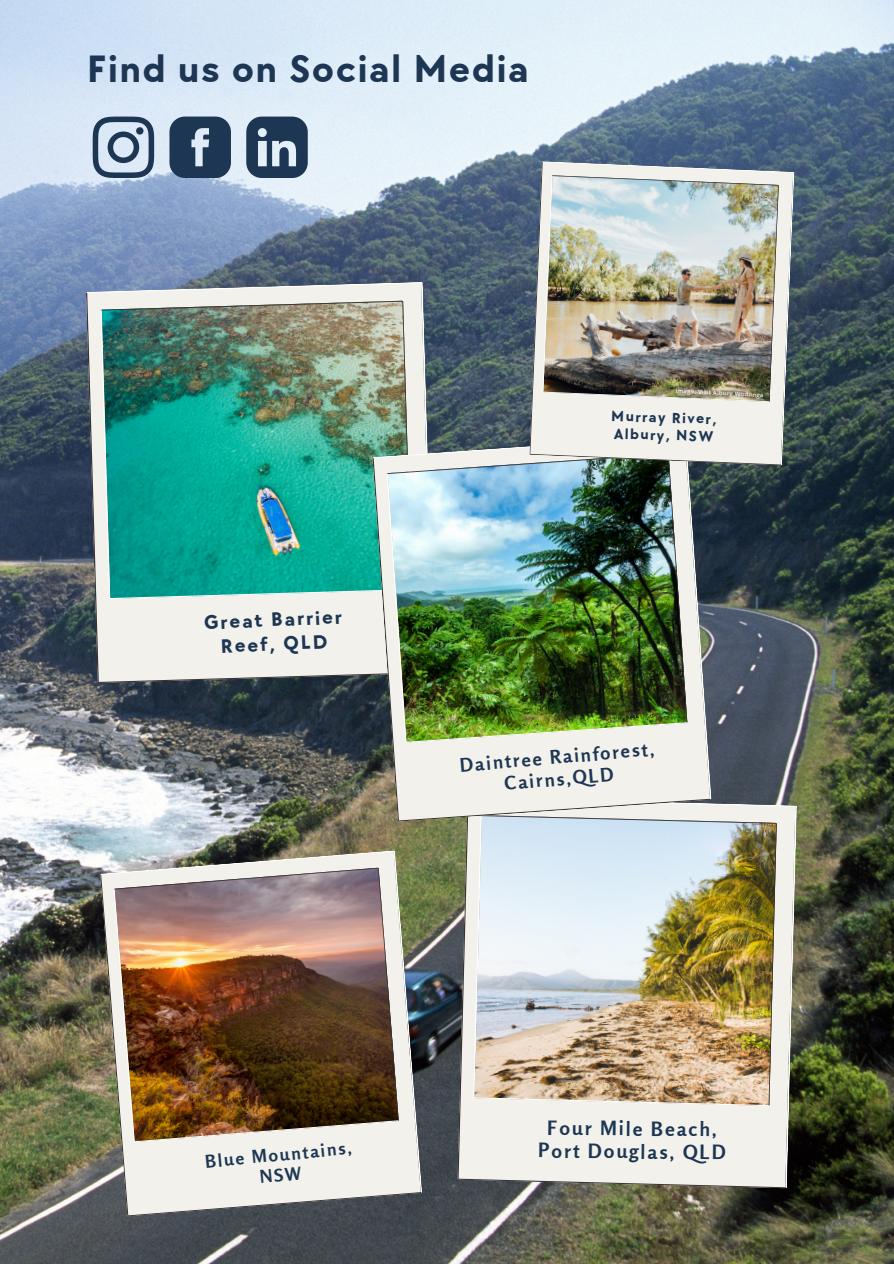
<style>
.page{position:relative;width:894px;height:1264px;background:#fff}
.page>*{position:absolute;margin:0;border:0;box-sizing:border-box;transform-origin:0 0}
.t1{font:700 39.3px "TT Chocolates";letter-spacing:.05em;color:#1d3653}
.t2{font:700 20.1px/23.9px "TT Chocolates";color:#1d3653;text-align:center}
.t3{font:700 19.65px/22.8px "Rosario";color:#1d3653;text-align:center}
.t4{font:700 18.75px/21.8px "Rosario";color:#1d3653;text-align:center}
.t5{font:700 17.7px/20.7px "Rosario";color:#1d3653;text-align:center}
.t6{font:700 15.15px/17.7px "TT Chocolates";color:#1d3653}
.t7{font:6px "Open Sans";color:#fff}
</style>
<div class="page">
<img style="left:0;top:0;width:893px;height:1263px">
<svg style="left:100px;top:1192px;width:322px;height:24px;background:#939596"></svg>
<img style="left:100px;top:850px;width:322px;height:342px">
<svg style="left:457px;top:821px;width:10px;height:367px;background:#8e9187"></svg>
<img style="left:467px;top:797px;width:329px;height:391px">
<svg style="left:86px;top:673px;width:286px;height:10px;background:#8b8f90"></svg>
<img style="left:86px;top:282px;width:348px;height:391px">
<svg style="left:372px;top:453px;width:339px;height:368px;background:#d2d4cd"></svg>
<img style="left:373px;top:435px;width:338px;height:364px">
<svg style="left:529px;top:161px;width:13px;height:304px;background:#939da5"></svg>
<img style="left:542px;top:161px;width:252px;height:304px">
<svg style="left:169px;top:117px;width:62px;height:61px;background:#3c536d"></svg>
<svg style="left:93px;top:117px;width:61px;height:61px;background:#8c9eb2"></svg>
<div style="left:136px;top:127px;width:7px;height:8px;background:#1d3653;border-radius:50%"></div>
<svg style="left:246px;top:117px;width:62px;height:61px;background:#4d637b"></svg>
<h1 class="t1" style="left:87px;top:47px;width:443px">Find us on Social Media</h1>
<p class="t2" style="left:203px;top:612px;width:139px;rotate:-3deg">Great Barrier<br>Reef, QLD</p>
<p class="t7" style="left:675px;top:386px;width:89px;rotate:3deg">Image: Visit Albury Wodonga</p>
<p class="t6" style="left:611px;top:407px;width:107px;rotate:2deg">Murray River,<br>Albury, NSW</p>
<p class="t4" style="left:459px;top:754px;width:196px;rotate:-5deg">Daintree Rainforest,<br>Cairns,QLD</p>
<p class="t5" style="left:204px;top:1150px;width:149px;rotate:-5deg">Blue Mountains,<br>NSW</p>
<p class="t3" style="left:539px;top:1115px;width:189px;rotate:1deg">Four Mile Beach,<br>Port Douglas, QLD</p>
</div>
